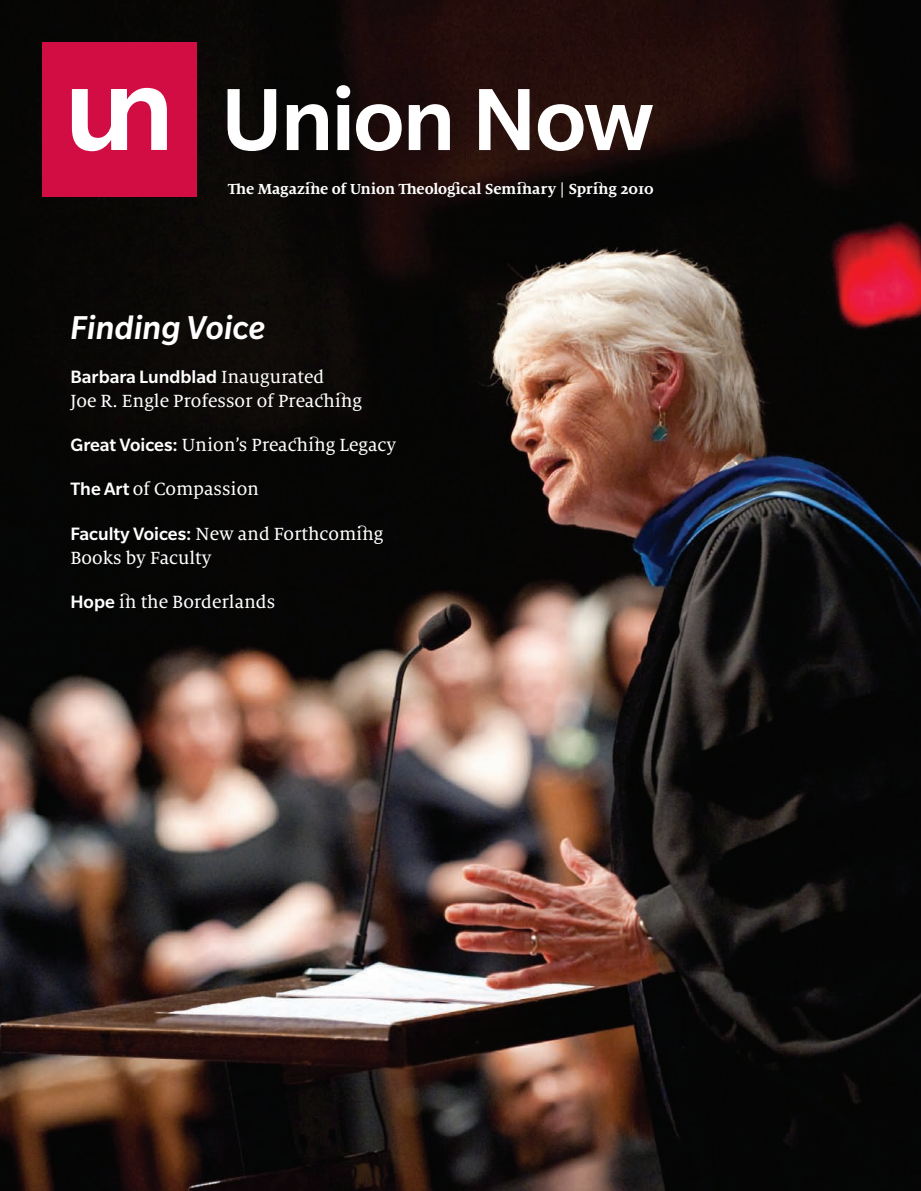
<style>
.page{position:relative;width:921px;height:1191px;background:#fff}
.page>*{position:absolute;margin:0;border:0;box-sizing:border-box;transform-origin:0 0}
.t1{font:500 96px "Slate Std";letter-spacing:-.02em;color:#fff}
.t2{font:italic 500 36px "Slate Std";letter-spacing:.005em;color:#fff}
.t3{font:19.5px/24px "Milo Serif OT Text";color:#fff}
.t4{font:500 19.5px "Slate Std";color:#fff}
.t5{font:700 16.2px "Milo Serif OT";letter-spacing:-.005em;color:#fff}
.s1{font-size:129.75px}
.s2{font-family:"Milo Serif OT Text";font-weight:400}
.s3{font-family:"Slate Std";font-weight:500}
</style>
<div class="page">
<img style="left:0;top:0;width:921px;height:1191px">
<div style="left:42px;top:42px;width:155px;height:154px;background:#d20d44"></div>
<h1 class="t1" style="left:64px;top:69px;width:591px"><span class="s1">un</span> Union Now</h1>
<p class="t5" style="left:228px;top:180px;width:427px">The Magazine of Union Theological Seminary | Spring 2010</p>
<h2 class="t2" style="left:70px;top:308px;width:196px">Finding Voice</h2>
<p class="t4" style="left:70px;top:366px;width:255px">Barbara Lundblad <span class="s2">Inaugurated</span></p>
<p class="t3" style="left:70px;top:389px;width:293px">Joe R. Engle Professor of Preaching</p>
<p class="t3" style="left:70px;top:433px;width:327px"><span class="s3">Great Voices:</span> Union’s Preaching Legacy</p>
<p class="t3" style="left:70px;top:477px;width:190px"><span class="s3">The Art</span> of Compassion</p>
<p class="t3" style="left:70px;top:522px;width:315px"><span class="s3">Faculty Voices:</span> New and Forthcoming<br>Books by Faculty</p>
<p class="t3" style="left:70px;top:590px;width:206px"><span class="s3">Hope</span> in the Borderlands</p>
</div>
